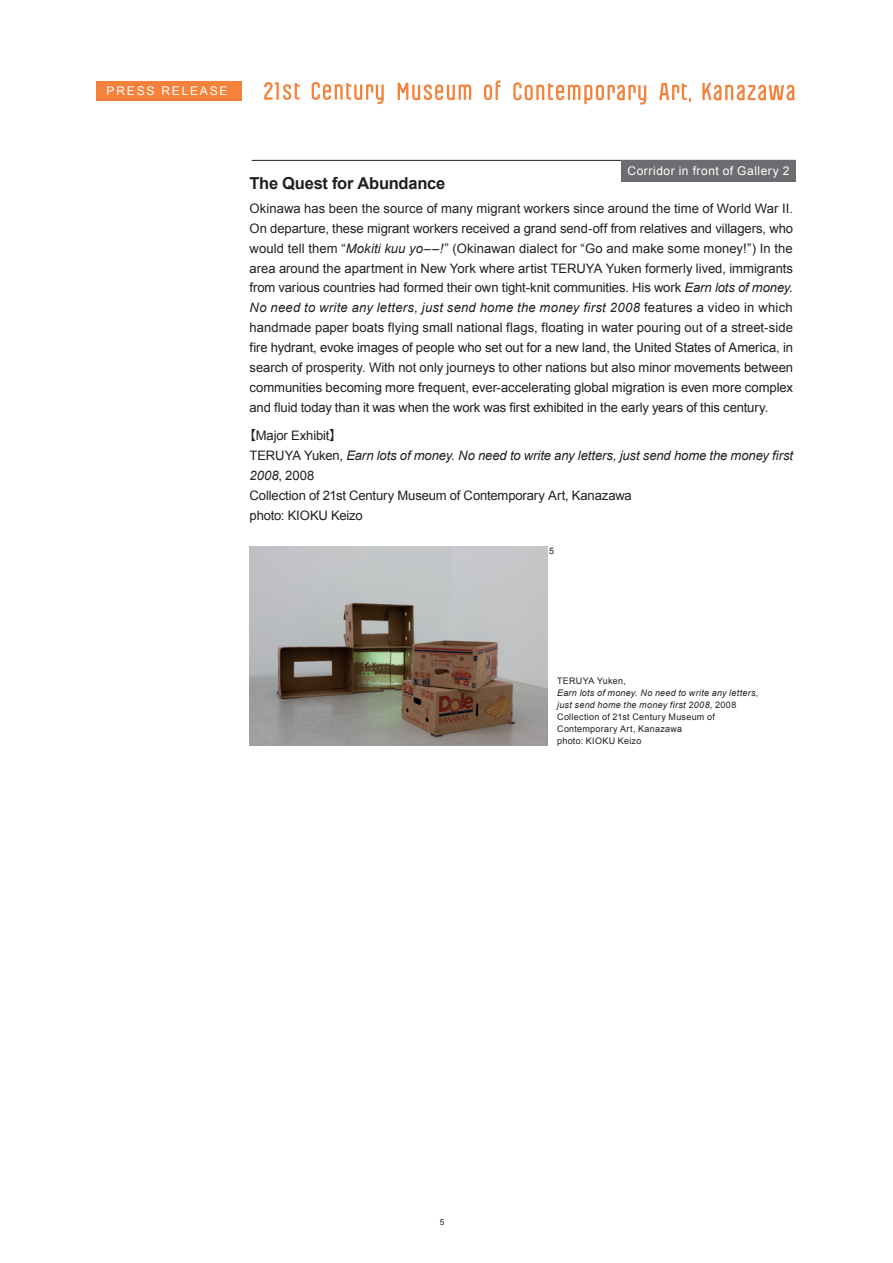
<style>
.page{position:relative;width:893px;height:1263px;background:#fff}
.page>*{position:absolute;margin:0;border:0;box-sizing:border-box;transform-origin:0 0}
.t1{font:700 16.5px "Arial";letter-spacing:-.015em;color:#231f20}
.t2{font:13.05px/20px "Arial";letter-spacing:-.01em;color:#231f20;text-align:justify}
.t3{font:12px "Arial";letter-spacing:.05em;color:#fff}
.t4{font:12px "Arial";letter-spacing:.15em;color:#fff}
.t5{font:9px/12px "Arial";letter-spacing:.03em;color:#231f20}
.t6{font:8.25px "Arial";color:#231f20}
.s1{font-style:italic}
.s2{font-family:"Koz Go Pr 6 N"}
</style>
<div class="page">
<svg style="left:312px;top:82px;width:72px;height:22px"></svg>
<svg style="left:264px;top:82px;width:36px;height:18px"></svg>
<svg style="left:484px;top:80px;width:16px;height:20px"></svg>
<svg style="left:398px;top:83px;width:73px;height:17px"></svg>
<svg style="left:659px;top:83px;width:32px;height:19px"></svg>
<svg style="left:513px;top:82px;width:133px;height:23px"></svg>
<svg style="left:702px;top:83px;width:92px;height:17px"></svg>
<div style="left:96px;top:81px;width:146px;height:19px;background:#f4823b"></div>
<img style="left:250px;top:547px;width:297px;height:198px">
<hr style="left:252px;top:160px;width:544px;height:1px;background:#231f20">
<div style="left:621px;top:161px;width:174px;height:21px;background:#6c6d70"></div>
<p class="t4" style="left:107px;top:84px;width:122px">PRESS RELEASE</p>
<p class="t3" style="left:627px;top:164px;width:164px">Corridor in front of Gallery 2</p>
<p class="t1" style="left:250px;top:174px;width:197px">The Quest for Abundance</p>
<p class="t2" style="left:250px;top:198px;width:545px">Okinawa has been the source of many migrant workers since around the time of World War II.<br>On departure, these migrant workers received a grand send-off from relatives and villagers, who would tell them “<span class="s1">Mokiti kuu yo––!</span>” (Okinawan dialect for “Go and make some money!”) In the area around the apartment in New York where artist TERUYA Yuken formerly lived, immigrants from various countries had formed their own tight-knit communities. His work <span class="s1">Earn lots of money.<br>No need to write any letters, just send home the money first 2008</span> features a video in which handmade paper boats flying small national flags, floating in water pouring out of a street-side fire hydrant, evoke images of people who set out for a new land, the United States of America, in search of prosperity. With not only journeys to other nations but also minor movements between communities becoming more frequent, ever-accelerating global migration is even more complex and fluid today than it was when the work was first exhibited in the early years of this century.</p>
<p class="t2" style="left:250px;top:425px;width:545px;text-align:left;text-indent:-7px"><span class="s2">【</span>Major Exhibit<span class="s2">】<br></span>TERUYA Yuken, <span class="s1">Earn lots of money. No need to write any letters, just send home the money first 2008</span>, 2008<br>Collection of 21st Century Museum of Contemporary Art, Kanazawa<br>photo: KIOKU Keizo</p>
<p class="t5" style="left:549px;top:545px;width:7px">5</p>
<p class="t5" style="left:557px;top:674px;width:70px">TERUYA Yuken,</p>
<p class="t5" style="left:557px;top:686px;width:203px"><span class="s1">Earn lots of money. No need to write any letters, just send home the money first 2008</span>, 2008<br>Collection of 21st Century Museum of Contemporary Art, Kanazawa<br>photo: KIOKU Keizo</p>
<p class="t6" style="left:440px;top:1217px;width:6px">5</p>
</div>
